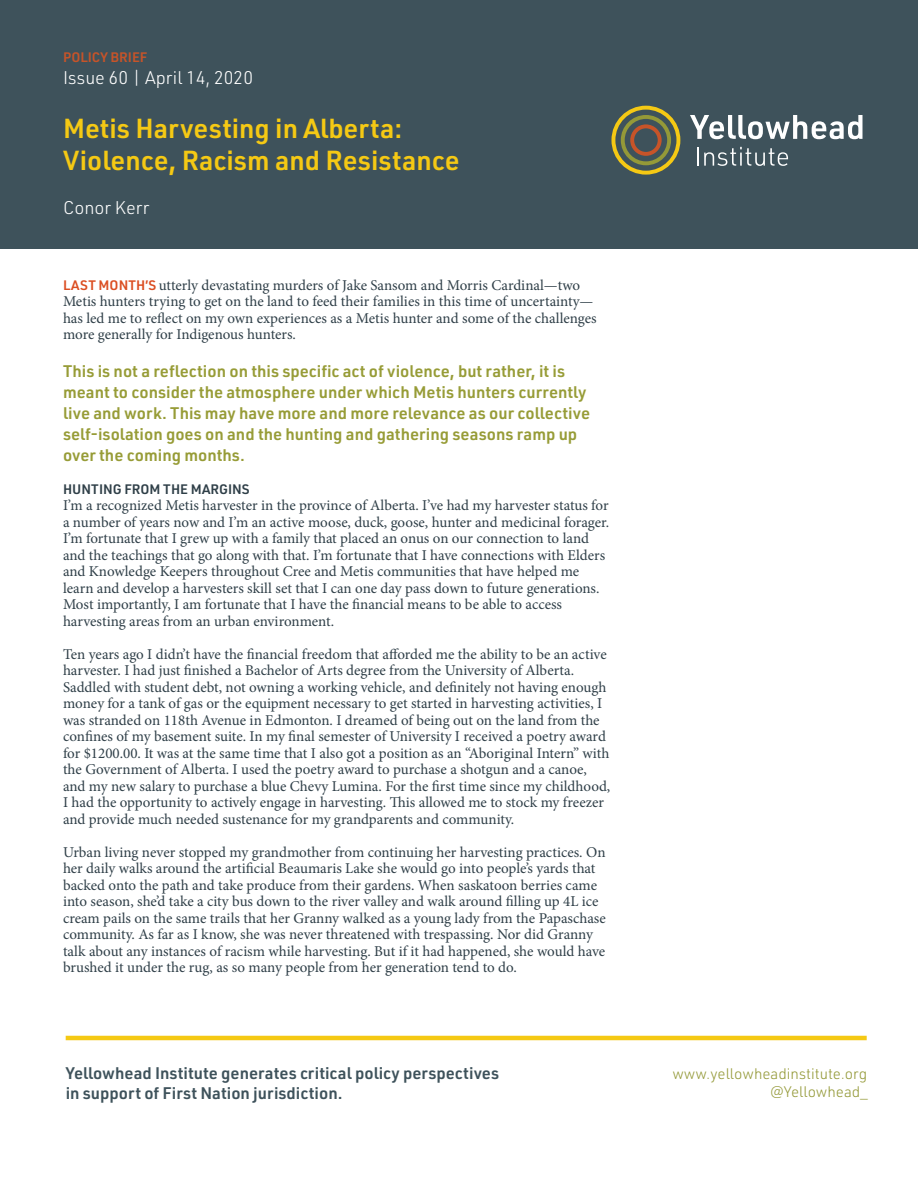
<style>
.page{position:relative;width:918px;height:1188px;background:#fff}
.page>*{position:absolute;margin:0;border:0;box-sizing:border-box;transform-origin:0 0}
.t1{font:600 27px "URWDIN";color:#f5c914}
.t2{font:300 18px "URWDIN";color:#fff}
.t3{font:600 16.5px/21px "URWDIN";color:#979c37}
.t4{font:600 16.5px/19.8px "URWDIN";color:#3e525b}
.t5{font:15px/16.5px "Minion Pro";letter-spacing:-.005em;color:#2f3f48}
.t6{font:300 15px "URWDIN";color:#949938}
.t7{font:600 13.5px "URWDIN";color:#2f3f48}
.t8{font:600 13.5px "URWDIN";color:#c75429}
.s1{font-family:"URWDIN";font-weight:600;font-size:13.5px;color:#db4e22}
</style>
<div class="page">
<div style="left:0;top:0;width:918px;height:248px;background:#3e525b"></div>
<svg style="left:690px;top:115px;width:173px;height:24px"></svg>
<svg style="left:697px;top:147px;width:91px;height:19px"></svg>
<svg style="left:611px;top:106px;width:69px;height:69px"></svg>
<hr style="left:66px;top:1036px;width:801px;height:4px;background:#f5c914">
<p class="t8" style="left:63px;top:48px;width:86px">POLICY BRIEF</p>
<p class="t2" style="left:63px;top:66px;width:192px">Issue 60 | April 14, 2020</p>
<p class="t1" style="left:63px;top:110px;width:341px">Metis Harvesting in Alberta:</p>
<p class="t1" style="left:63px;top:142px;width:398px">Violence, Racism and Resistance</p>
<p class="t2" style="left:63px;top:195px;width:88px">Conor Kerr</p>
<p class="t5" style="left:63px;top:277px;width:535px"><span class="s1">LAST MONTH’S</span> utterly devastating murders of Jake Sansom and Morris Cardinal—two Metis hunters trying to get on the land to feed their families in this time of uncertainty— has led me to reflect on my own experiences as a Metis hunter and some of the challenges more generally for Indigenous hunters.</p>
<p class="t3" style="left:63px;top:360px;width:529px">This is not a reflection on this specific act of violence, but rather, it is meant to consider the atmosphere under which Metis hunters currently live and work. This may have more and more relevance as our collective self-isolation goes on and the hunting and gathering seasons ramp up over the coming months.</p>
<p class="t7" style="left:63px;top:480px;width:188px">HUNTING FROM THE MARGINS</p>
<p class="t5" style="left:63px;top:497px;width:548px">I’m a recognized Metis harvester in the province of Alberta. I’ve had my harvester status for a number of years now and I’m an active moose, duck, goose, hunter and medicinal forager.<br>I’m fortunate that I grew up with a family that placed an onus on our connection to land and the teachings that go along with that. I’m fortunate that I have connections with Elders and Knowledge Keepers throughout Cree and Metis communities that have helped me learn and develop a harvesters skill set that I can one day pass down to future generations.<br>Most importantly, I am fortunate that I have the financial means to be able to access harvesting areas from an urban environment.</p>
<p class="t5" style="left:63px;top:646px;width:549px">Ten years ago I didn’t have the financial freedom that afforded me the ability to be an active harvester. I had just finished a Bachelor of Arts degree from the University of Alberta.<br>Saddled with student debt, not owning a working vehicle, and definitely not having enough money for a tank of gas or the equipment necessary to get started in harvesting activities, I was stranded on 118th Avenue in Edmonton. I dreamed of being out on the land from the confines of my basement suite. In my final semester of University I received a poetry award for $1200.00. It was at the same time that I also got a position as an “Aboriginal Intern” with the Government of Alberta. I used the poetry award to purchase a shotgun and a canoe, and my new salary to purchase a blue Chevy Lumina. For the first time since my childhood, I had the opportunity to actively engage in harvesting. This allowed me to stock my freezer and provide much needed sustenance for my grandparents and community.</p>
<p class="t5" style="left:63px;top:844px;width:544px">Urban living never stopped my grandmother from continuing her harvesting practices. On her daily walks around the artificial Beaumaris Lake she would go into people’s yards that backed onto the path and take produce from their gardens. When saskatoon berries came into season, she’d take a city bus down to the river valley and walk around filling up 4L ice cream pails on the same trails that her Granny walked as a young lady from the Papaschase community. As far as I know, she was never threatened with trespassing. Nor did Granny talk about any instances of racism while harvesting. But if it had happened, she would have brushed it under the rug, as so many people from her generation tend to do.</p>
<p class="t4" style="left:66px;top:1063px;width:435px">Yellowhead Institute generates critical policy perspectives in support of First Nation jurisdiction.</p>
<p class="t6" style="left:672px;top:1064px;width:197px">www.yellowheadinstitute.org</p>
<p class="t6" style="left:771px;top:1082px;width:98px">@Yellowhead_</p>
</div>
